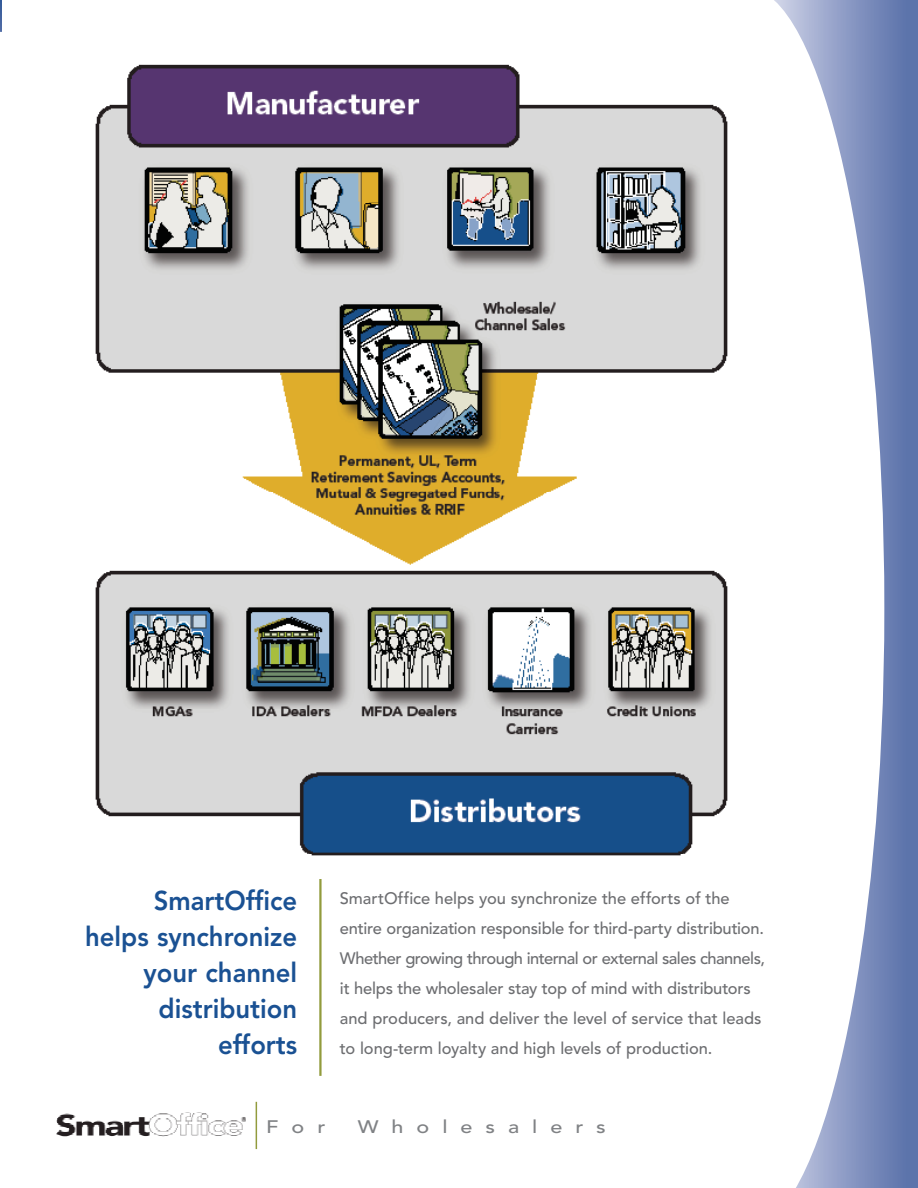
<style>
.page{position:relative;width:918px;height:1188px;background:#fff}
.page>*{position:absolute;margin:0;border:0;box-sizing:border-box;transform-origin:0 0}
.t1{font:800 27px/36px "Avenir LT Std";color:#1a5193;text-align:right;scale:.95 1}
.t2{font:500 18px "Avenir LT Std";letter-spacing:.6em;color:#808285;scale:1.2 1}
.t3{font:500 16.5px/30px "Avenir LT Std";letter-spacing:-.015em;color:#6d6e71}
</style>
<div class="page">
<div style="left:744px;top:0;width:174px;height:1188px;background:#6278ae"></div>
<svg style="left:744px;top:0;width:140px;height:1188px;background:#eceef5"></svg>
<div style="left:338px;top:890px;width:433px;height:182px;background:#fff"></div>
<hr style="left:319px;top:879px;width:3px;height:197px;background:#929b3d">
<img style="left:95px;top:64px;width:633px;height:792px">
<hr style="left:256px;top:1102px;width:1px;height:47px;background:#929b3d">
<img style="left:57px;top:1112px;width:189px;height:25px">
<p class="t1" style="left:85px;top:883px;width:225px">SmartOffice helps synchronize your channel distribution efforts</p>
<p class="t3" style="left:340px;top:883px;width:427px">SmartOffice helps you synchronize the efforts of the entire organization responsible for third-party distribution.<br>Whether growing through internal or external sales channels, it helps the wholesaler stay top of mind with distributors and producers, and deliver the level of service that leads to long-term loyalty and high levels of production.</p>
<p class="t2" style="left:266px;top:1117px;width:51px">For</p>
<p class="t2" style="left:358px;top:1117px;width:208px">Wholesalers</p>
</div>
